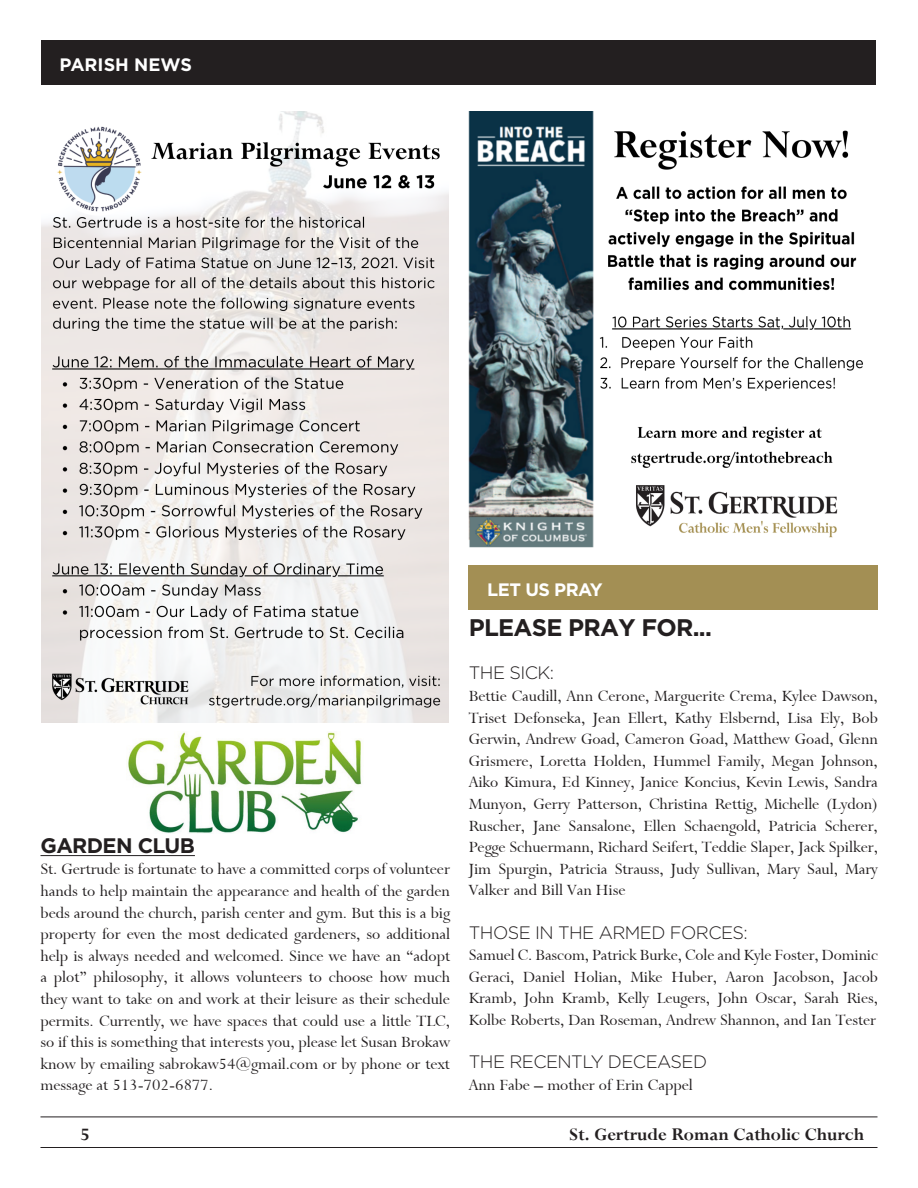
<style>
.page{position:relative;width:918px;height:1188px;background:#fff}
.page>*{position:absolute;margin:0;border:0;box-sizing:border-box;transform-origin:0 0}
.t1{font:700 24px "Gotham";letter-spacing:-.03em;color:#231f20}
.t2{font:700 21px "Gotham";letter-spacing:-.03em;color:#231f20}
.t3{font:19.5px "Bronte Bold SWFTE";color:#231f20}
.t4{font:18px/21.6px "Bronte Regular SWFTE";color:#231f20;text-align:justify}
.t5{font:300 18px "Gotham";letter-spacing:-.03em;color:#231f20}
.t6{font:700 18px "Gotham";color:#fff}
.t7{font:700 18px "Gotham";letter-spacing:-.025em;color:#fff}
</style>
<div class="page">
<hr style="left:40px;top:1147px;width:838px;height:1px;background:#231f20">
<hr style="left:40px;top:1117px;width:838px;height:1px;background:#231f20">
<div style="left:42px;top:40px;width:834px;height:45px;background:#231f20"></div>
<div style="left:468px;top:566px;width:410px;height:44px;background:#a38f54"></div>
<img style="left:468px;top:112px;width:395px;height:436px">
<img style="left:42px;top:112px;width:407px;height:610px">
<hr style="left:40px;top:855px;width:155px;height:1px;background:#231f20">
<img style="left:128px;top:732px;width:234px;height:101px">
<p class="t6" style="left:60px;top:54px;width:134px">PARISH NEWS</p>
<p class="t2" style="left:40px;top:833px;width:156px">GARDEN CLUB</p>
<p class="t4" style="left:40px;top:859px;width:411px">St. Gertrude is fortunate to have a committed corps of volunteer hands to help maintain the appearance and health of the garden beds around the church, parish center and gym. But this is a big property for even the most dedicated gardeners, so additional help is always needed and welcomed. Since we have an “adopt a plot” philosophy, it allows volunteers to choose how much they want to take on and work at their leisure as their schedule permits. Currently, we have spaces that could use a little TLC, so if this is something that interests you, please let Susan Brokaw know by emailing sabrokaw54@gmail.com or by phone or text message at 513-702-6877.</p>
<p class="t7" style="left:487px;top:579px;width:117px">LET US PRAY</p>
<p class="t1" style="left:469px;top:614px;width:245px">PLEASE PRAY FOR...</p>
<p class="t5" style="left:469px;top:663px;width:87px">THE SICK:</p>
<p class="t4" style="left:469px;top:685px;width:411px">Bettie Caudill, Ann Cerone, Marguerite Crema, Kylee Dawson, Triset Defonseka, Jean Ellert, Kathy Elsbernd, Lisa Ely, Bob Gerwin, Andrew Goad, Cameron Goad, Matthew Goad, Glenn Grismere, Loretta Holden, Hummel Family, Megan Johnson, Aiko Kimura, Ed Kinney, Janice Koncius, Kevin Lewis, Sandra Munyon, Gerry Patterson, Christina Rettig, Michelle (Lydon)<br>Ruscher, Jane Sansalone, Ellen Schaengold, Patricia Scherer, Pegge Schuermann, Richard Seifert, Teddie Slaper, Jack Spilker, Jim Spurgin, Patricia Strauss, Judy Sullivan, Mary Saul, Mary Valker and Bill Van Hise</p>
<p class="t5" style="left:469px;top:922px;width:281px">THOSE IN THE ARMED FORCES:</p>
<p class="t4" style="left:469px;top:944px;width:411px">Samuel C. Bascom, Patrick Burke, Cole and Kyle Foster, Dominic Geraci, Daniel Holian, Mike Huber, Aaron Jacobson, Jacob Kramb, John Kramb, Kelly Leugers, John Oscar, Sarah Ries, Kolbe Roberts, Dan Roseman, Andrew Shannon, and Ian Tester</p>
<p class="t5" style="left:469px;top:1052px;width:240px">THE RECENTLY DECEASED</p>
<p class="t4" style="left:469px;top:1074px;width:226px">Ann Fabe – mother of Erin Cappel</p>
<p class="t3" style="left:80px;top:1123px;width:11px">5</p>
<p class="t3" style="left:569px;top:1123px;width:297px">St. Gertrude Roman Catholic Church</p>
</div>
